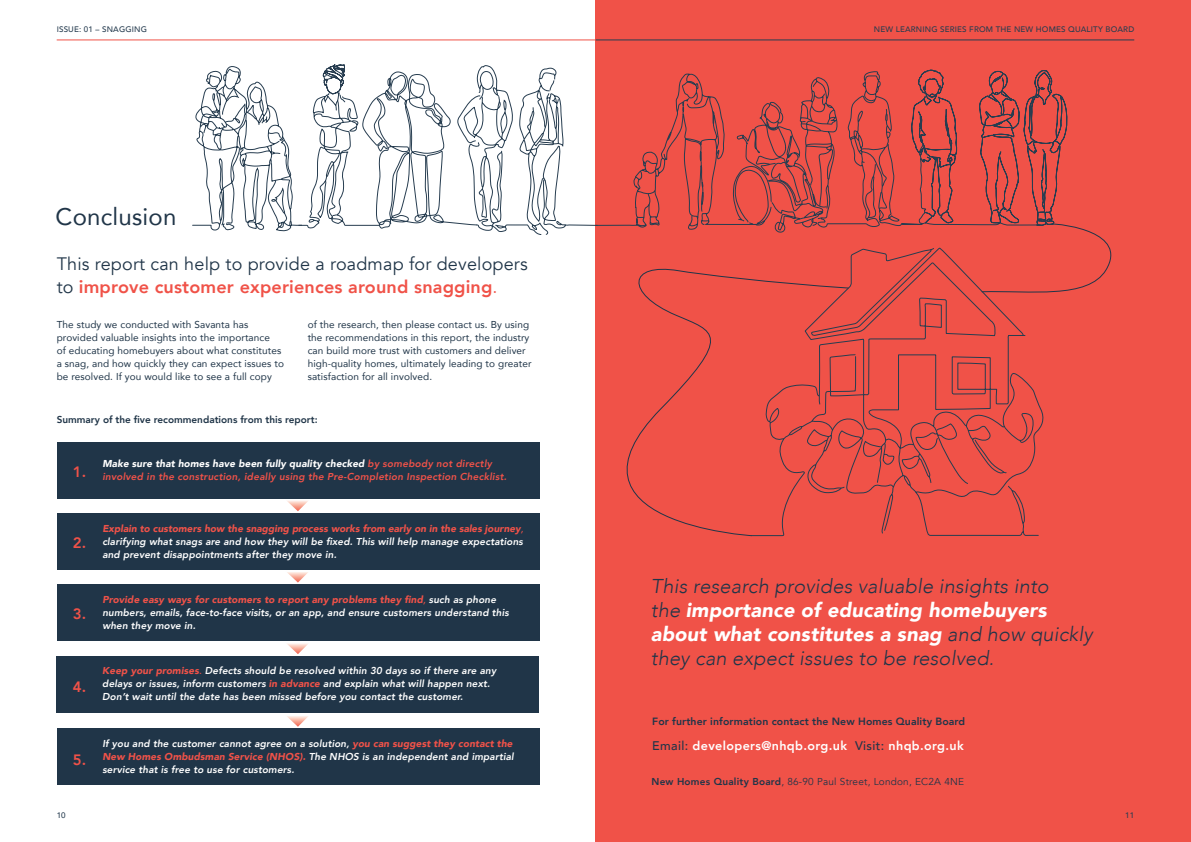
<style>
.page{position:relative;width:1191px;height:842px;background:#fff}
.page>*{position:absolute;margin:0;border:0;box-sizing:border-box;transform-origin:0 0}
.t1{font:24px "Avenir";letter-spacing:.01em;color:#203548}
.t2{font:italic 300 20px/24px "Avenir";letter-spacing:.01em;color:#203548}
.t3{font:18px/23px "Avenir";letter-spacing:.01em;color:#203548}
.t4{font:800 15px "Avenir";color:#f05248}
.t5{font:800 12.5px "Avenir";letter-spacing:.03em;color:#fff}
.t6{font:800 10.5px "Avenir";letter-spacing:.01em;color:#203548}
.t7{font:italic 800 10px/13px "Avenir";letter-spacing:.01em;color:#fff;text-align:justify}
.t8{font:10px/13px "Avenir";letter-spacing:.01em;color:#203548}
.t9{font:italic 800 10px/13px "Avenir";letter-spacing:.02em;color:#f05248}
.t10{font:10px "Avenir";letter-spacing:.02em;color:#203548}
.t11{font:800 10px "Avenir";color:#203548}
.t12{font:500 8px "Avenir";letter-spacing:.02em;color:#273d50}
.s1{font-weight:800;color:#f05248}
.s2{color:#f05248}
.s3{font-weight:900;color:#fff}
.s4{font-weight:900;color:#f05248}
.s5{font-weight:500;color:#f05248}
.s6{font-weight:500;color:#203548}
.s7{font-weight:800}
</style>
<div class="page">
<div style="left:595px;top:0;width:596px;height:842px;background:#f05248"></div>
<hr style="left:595px;top:40px;width:539px;height:1px;background:#273d50">
<hr style="left:57px;top:40px;width:538px;height:1px;background:#f05248">
<div style="left:57px;top:442px;width:482px;height:56px;background:#203548"></div>
<div style="left:57px;top:513px;width:482px;height:57px;background:#203548"></div>
<div style="left:57px;top:584px;width:482px;height:57px;background:#203548"></div>
<svg style="left:1067px;top:225px;width:45px;height:66px"></svg>
<svg style="left:626px;top:284px;width:124px;height:252px"></svg>
<svg style="left:287px;top:501px;width:21px;height:10px"></svg>
<svg style="left:287px;top:572px;width:21px;height:11px"></svg>
<div style="left:57px;top:728px;width:482px;height:57px;background:#203548"></div>
<svg style="left:287px;top:716px;width:21px;height:11px"></svg>
<svg style="left:287px;top:643px;width:21px;height:11px"></svg>
<div style="left:57px;top:656px;width:482px;height:56px;background:#203548"></div>
<svg style="left:750px;top:39px;width:294px;height:498px"></svg>
<svg style="left:900px;top:69px;width:167px;height:261px"></svg>
<svg style="left:192px;top:51px;width:710px;height:233px"></svg>
<p class="t12" style="left:57px;top:23px;width:92px">ISSUE: 01 – SNAGGING</p>
<p class="t12" style="left:874px;top:23px;width:262px">NEW LEARNING SERIES FROM THE NEW HOMES QUALITY BOARD</p>
<h1 class="t1" style="left:56px;top:198px;width:122px">Conclusion</h1>
<h3 class="t3" style="left:57px;top:253px;width:472px">This report can help to provide a roadmap for developers to <span class="s1">improve customer experiences around snagging</span><span class="s2">.</span></h3>
<p class="t8" style="left:57px;top:318px;width:229px">The study we conducted with Savanta has provided valuable insights into the importance<br>of educating homebuyers about what constitutes a snag, and how quickly they can expect issues to be resolved. If you would like to see a full copy</p>
<p class="t8" style="left:308px;top:318px;width:225px">of the research, then please contact us. By using the recommendations in this report, the industry can build more trust with customers and deliver high-quality homes, ultimately leading to greater satisfaction for all involved.</p>
<p class="t11" style="left:57px;top:412px;width:262px">Summary of the five recommendations from this report:</p>
<h3 class="t4" style="left:73px;top:460px;width:15px">1.</h3>
<h3 class="t4" style="left:73px;top:531px;width:15px">2.</h3>
<h3 class="t4" style="left:73px;top:602px;width:15px">3.</h3>
<h3 class="t4" style="left:73px;top:675px;width:15px">4.</h3>
<h3 class="t4" style="left:73px;top:748px;width:15px">5.</h3>
<p class="t12" style="left:57px;top:808px;width:11px">10</p>
<p class="t9" style="left:102px;top:457px;width:406px"><span class="s3">Make sure that homes have been fully quality checked</span> by somebody not directly involved in the construction, ideally using the Pre-Completion Inspection Checklist.</p>
<p class="t7" style="left:102px;top:522px;width:423px"><span class="s4">Explain to customers how the snagging process works from early on in the sales journey</span><span class="s5">, </span>clarifying what snags are and how they will be fixed. This will help manage expectations and prevent disappointments after they move in.</p>
<p class="t7" style="left:102px;top:593px;width:408px;text-align:left"><span class="s4">Provide easy ways for customers to report any problems they find</span><span class="s5">,</span> such as phone numbers, emails, face-to-face visits, or an app, and ensure customers understand this when they move in.</p>
<p class="t7" style="left:102px;top:664px;width:395px;text-align:left"><span class="s4">Keep your promises</span><span class="s5">.</span> Defects should be resolved within 30 days so if there are any delays or issues, inform customers <span class="s4">in advance</span> and explain what will happen next.<br>Don’t wait until the date has been missed before you contact the customer.</p>
<p class="t7" style="left:102px;top:737px;width:413px">If you and the customer cannot agree on a solution, <span class="s4">you can suggest they contact the New Homes Ombudsman Service (NHOS).</span> The NHOS is an independent and impartial service that is free to use for customers.</p>
<h2 class="t2" style="left:651px;top:574px;width:443px">This research provides valuable insights into<br>the <span class="s3">importance of educating homebuyers about what constitutes a snag</span> and how quickly they can expect issues to be resolved.</h2>
<p class="t6" style="left:652px;top:713px;width:314px">For further information contact the New Homes Quality Board</p>
<p class="t5" style="left:652px;top:736px;width:313px"><span class="s6">Email:</span> developers@nhqb.org.uk <span class="s6">Visit:</span> nhqb.org.uk</p>
<p class="t10" style="left:651px;top:775px;width:314px"><span class="s7">New Homes Quality Board</span>, 86-90 Paul Street, London, EC2A 4NE</p>
<p class="t12" style="left:1125px;top:808px;width:11px">11</p>
</div>
